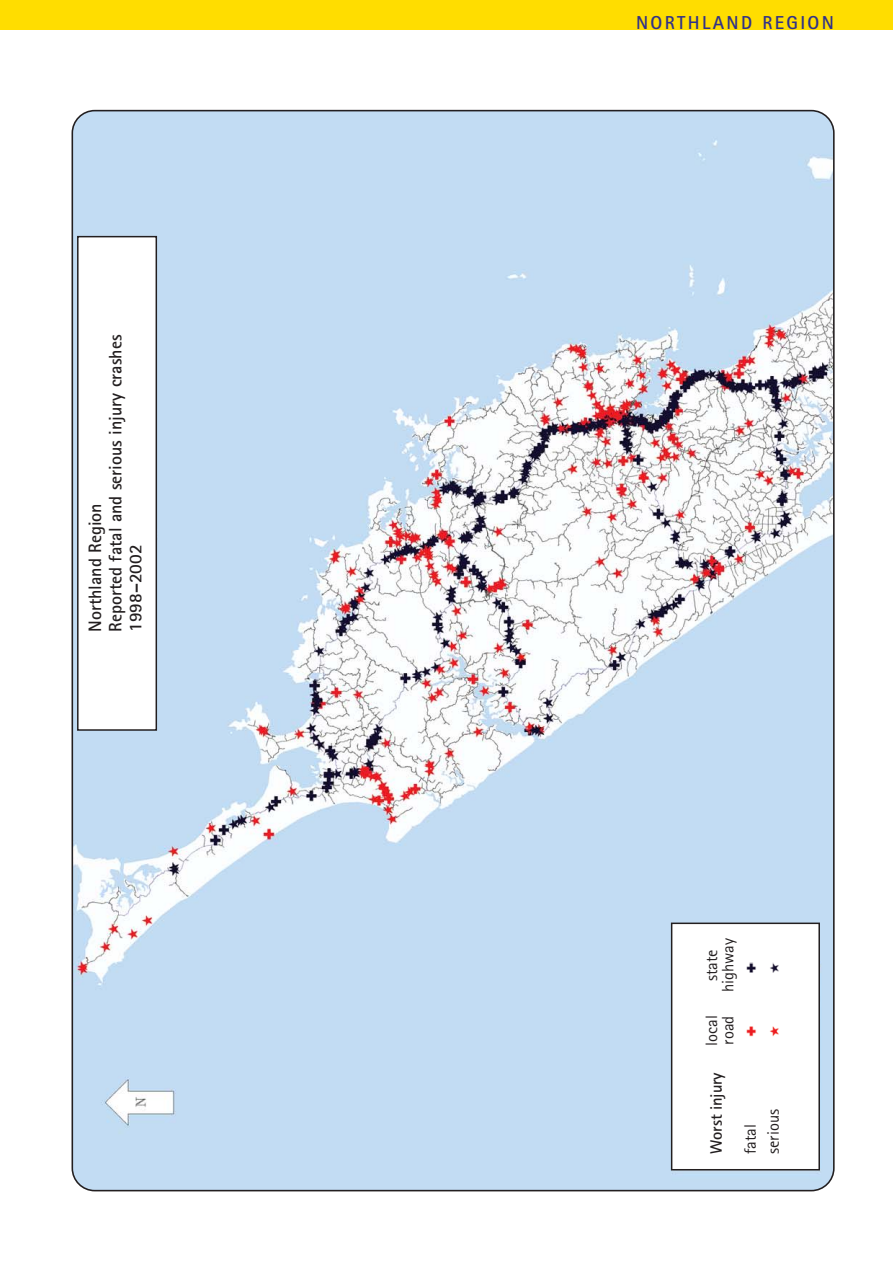
<style>
.page{position:relative;width:893px;height:1263px;background:#fff}
.page>*{position:absolute;margin:0;border:0;box-sizing:border-box;transform-origin:0 0}
.t1{font:18.75px "Rotis Sans Serif Bold NZT";letter-spacing:.125em;color:#303188}
.t2{font:18px/20.2px "Rotis Sans Serif Bold NZT";color:#231f20}
.t3{font:16.5px/16.5px "Rotis Sans Serif NZT";color:#231f20}
.t4{font:16.5px "Rotis Sans Serif Bold NZT";letter-spacing:-.01em;color:#231f20}
</style>
<div class="page">
<img style="left:72px;top:111px;width:761px;height:1080px;border-radius:22px">
<div style="left:0;top:0;width:892px;height:30px;background:#fd0"></div>
<div style="left:77px;top:236px;width:80px;height:495px;background:#fff;border:2px solid #231f20"></div>
<div style="left:671px;top:923px;width:149px;height:247px;background:#fff;border:2px solid #231f20"></div>
<img style="left:746px;top:1026px;width:33px;height:11px">
<img style="left:746px;top:963px;width:33px;height:10px">
<p class="t2" style="left:87px;top:632px;width:299px;rotate:-90deg">Northland Region<br>Reported fatal and serious injury crashes<br>1998–2002</p>
<p class="t1" style="left:636px;top:16px;width:199px">NORTHLAND REGION</p>
<p class="t3" style="left:704px;top:992px;width:56px;text-align:center;rotate:-90deg">state highway</p>
<p class="t3" style="left:704px;top:1046px;width:32px;rotate:-90deg">local road</p>
<p class="t4" style="left:710px;top:1154px;width:83px;rotate:-90deg">Worst injury</p>
<p class="t3" style="left:740px;top:1154px;width:46px;line-height:23.1px;rotate:-90deg">fatal serious</p>
</div>
